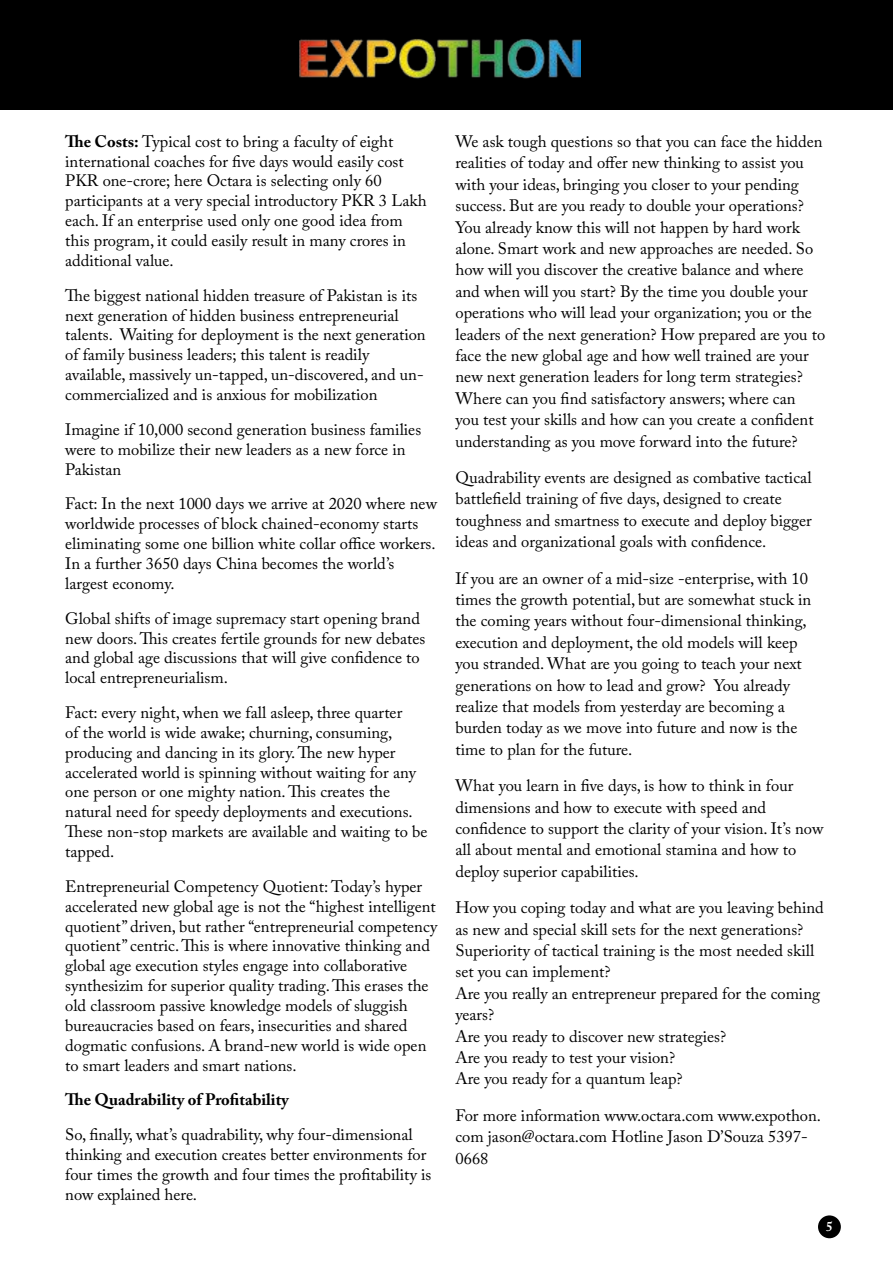
<style>
.page{position:relative;width:893px;height:1263px;background:#fff}
.page>*{position:absolute;margin:0;border:0;box-sizing:border-box;transform-origin:0 0}
.t1{font:16.5px/19.8px "Adobe Caslon Pro";color:#000}
.t2{font:700 16.5px "Adobe Caslon Pro";color:#000}
.t3{font:700 13.5px "Adobe Caslon Pro";color:#fff}
.s1{font-weight:700}
</style>
<div class="page">
<div style="left:818px;top:1215px;width:23px;height:23px;background:#000;border-radius:50%"></div>
<div style="left:0;top:0;width:893px;height:109px;background:#000"></div>
<img style="left:299px;top:39px;width:282px;height:40px">
<p class="t1" style="left:65px;top:131px;width:363px"><span class="s1">The Costs:</span> Typical cost to bring a faculty of eight international coaches for five days would easily cost PKR one-crore; here Octara is selecting only 60 participants at a very special introductory PKR 3 Lakh each. If an enterprise used only one good idea from this program, it could easily result in many crores in additional value.</p>
<p class="t1" style="left:65px;top:285px;width:362px">The biggest national hidden treasure of Pakistan is its next generation of hidden business entrepreneurial talents. Waiting for deployment is the next generation of family business leaders; this talent is readily available, massively un-tapped, un-discovered, and un&shy;commercialized and is anxious for mobilization</p>
<p class="t1" style="left:65px;top:419px;width:357px">Imagine if 10,000 second generation business families were to mobilize their new leaders as a new force in<br>Pakistan</p>
<p class="t1" style="left:65px;top:494px;width:373px">Fact: In the next 1000 days we arrive at 2020 where new worldwide processes of block chained-economy starts eliminating some one billion white collar office workers.<br>In a further 3650 days China becomes the world’s largest economy.</p>
<p class="t1" style="left:65px;top:608px;width:362px">Global shifts of image supremacy start opening brand new doors. This creates fertile grounds for new debates and global age discussions that will give confidence to local entrepreneurialism.</p>
<p class="t1" style="left:65px;top:702px;width:364px">Fact: every night, when we fall asleep, three quarter<br>of the world is wide awake; churning, consuming, producing and dancing in its glory. The new hyper accelerated world is spinning without waiting for any one person or one mighty nation. This creates the natural need for speedy deployments and executions.<br>These non-stop markets are available and waiting to be tapped.</p>
<p class="t1" style="left:65px;top:876px;width:374px">Entrepreneurial Competency Quotient: Today’s hyper accelerated new global age is not the “highest intelligent quotient” driven, but rather “entrepreneurial competency quotient” centric. This is where innovative thinking and global age execution styles engage into collaborative synthesizim for superior quality trading. This erases the old classroom passive knowledge models of sluggish bureaucracies based on fears, insecurities and shared dogmatic confusions. A brand-new world is wide open to smart leaders and smart nations.</p>
<p class="t2" style="left:65px;top:1090px;width:225px">The Quadrability of Profitability</p>
<p class="t1" style="left:65px;top:1125px;width:368px">So, finally, what’s quadrability, why four-dimensional thinking and execution creates better environments for four times the growth and four times the profitability is now explained here.</p>
<p class="t1" style="left:455px;top:131px;width:371px;line-height:21.5px">We ask tough questions so that you can face the hidden realities of today and offer new thinking to assist you with your ideas, bringing you closer to your pending success. But are you ready to double your operations?<br>You already know this will not happen by hard work alone. Smart work and new approaches are needed. So how will you discover the creative balance and where and when will you start? By the time you double your operations who will lead your organization; you or the leaders of the next generation? How prepared are you to face the new global age and how well trained are your new next generation leaders for long term strategies?<br>Where can you find satisfactory answers; where can<br>you test your skills and how can you create a confident understanding as you move forward into the future?</p>
<p class="t1" style="left:455px;top:467px;width:358px;line-height:21.5px">Quadrability events are designed as combative tactical battlefield training of five days, designed to create toughness and smartness to execute and deploy bigger ideas and organizational goals with confidence.</p>
<p class="t1" style="left:455px;top:567px;width:357px;line-height:21.5px">If you are an owner of a mid-size -enterprise, with 10 times the growth potential, but are somewhat stuck in the coming years without four-dimensional thinking, execution and deployment, the old models will keep you stranded. What are you going to teach your next generations on how to lead and grow? You already realize that models from yesterday are becoming a burden today as we move into future and now is the time to plan for the future.</p>
<p class="t1" style="left:455px;top:775px;width:369px;line-height:21.5px">What you learn in five days, is how to think in four dimensions and how to execute with speed and confidence to support the clarity of your vision. It’s now all about mental and emotional stamina and how to deploy superior capabilities.</p>
<p class="t1" style="left:455px;top:897px;width:370px;line-height:21.5px">How you coping today and what are you leaving behind as new and special skill sets for the next generations?<br>Superiority of tactical training is the most needed skill set you can implement?<br>Are you really an entrepreneur prepared for the coming years?<br>Are you ready to discover new strategies?<br>Are you ready to test your vision?<br>Are you ready for a quantum leap?</p>
<p class="t1" style="left:455px;top:1104px;width:367px;line-height:21.5px">For more information www.octara.com www.expothon. com jason@octara.com Hotline Jason D’Souza 5397-<br>0668</p>
<p class="t3" style="left:826px;top:1219px;width:8px">5</p>
</div>
